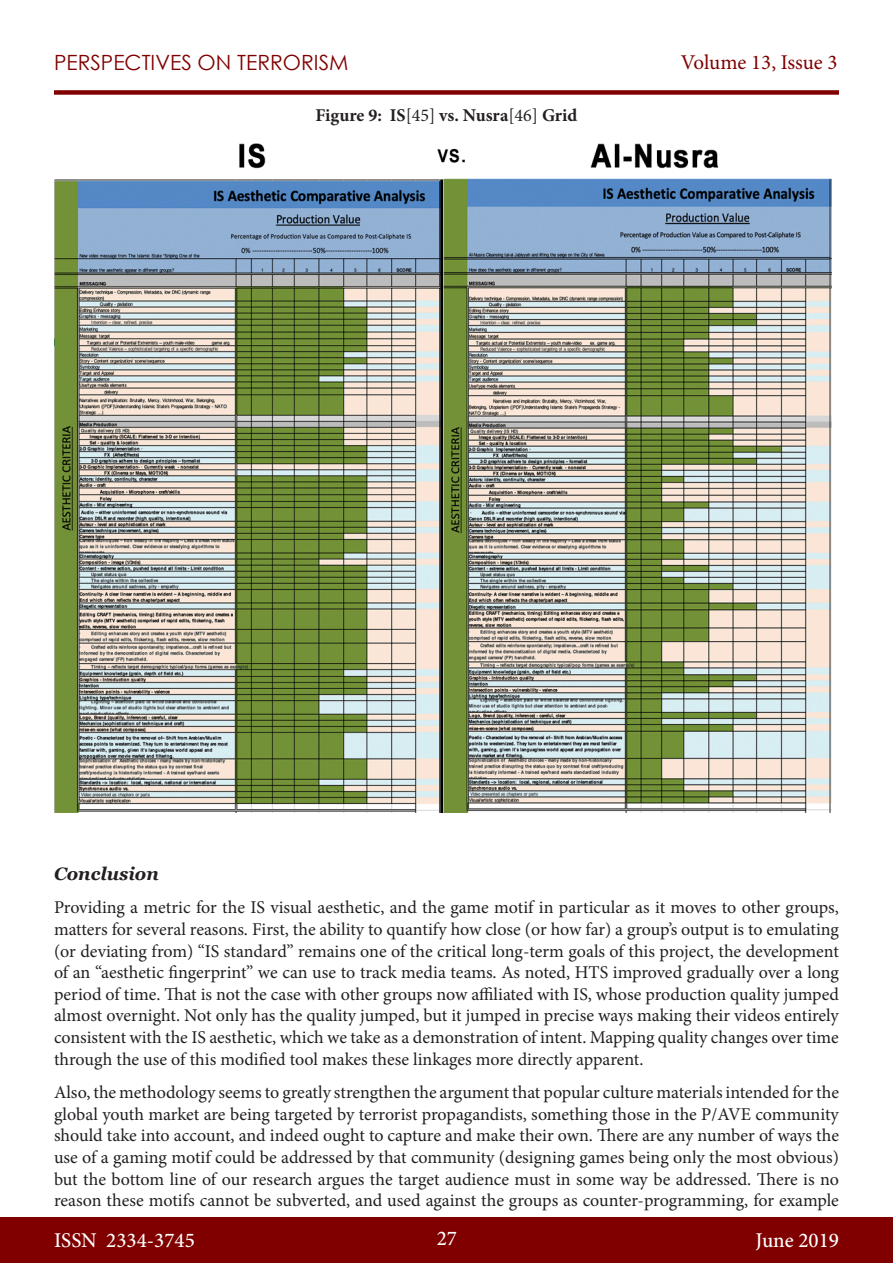
<style>
.page{position:relative;width:893px;height:1263px;background:#fff}
.page>*{position:absolute;margin:0;border:0;box-sizing:border-box;transform-origin:0 0}
.t1{font:500 21px "Minion Pro";color:#fff}
.t2{font:21px "Century Gothic";color:#800000}
.t3{font:21px "Minion Pro";letter-spacing:-.005em;color:#800000}
.t4{font:18px/21.6px "Minion Pro";color:#231f20;text-align:justify}
.t5{font:700 18px "Minion Pro";color:#231f20}
.t6{font:italic 700 18px "Georgia";color:#231f20}
.s1{font-weight:400}
</style>
<div class="page">
<div style="left:0;top:1217px;width:893px;height:46px;background:#800000"></div>
<div style="left:54px;top:90px;width:785px;height:5px;background:#800000"></div>
<img style="left:54px;top:143px;width:778px;height:669px">
<p class="t2" style="left:54px;top:47px;width:296px">PERSPECTIVES ON TERRORISM</p>
<p class="t3" style="left:681px;top:48px;width:158px">Volume 13, Issue 3</p>
<p class="t5" style="left:315px;top:103px;width:263px">Figure 9: IS<span class="s1">[45]</span> vs. Nusra<span class="s1">[46]</span> Grid</p>
<p class="t6" style="left:54px;top:862px;width:106px">Conclusion</p>
<p class="t4" style="left:54px;top:897px;width:786px">Providing a metric for the IS visual aesthetic, and the game motif in particular as it moves to other groups, matters for several reasons. First, the ability to quantify how close (or how far) a group’s output is to emulating (or deviating from) “IS standard” remains one of the critical long-term goals of this project, the development of an “aesthetic fingerprint” we can use to track media teams. As noted, HTS improved gradually over a long period of time. That is not the case with other groups now affiliated with IS, whose production quality jumped almost overnight. Not only has the quality jumped, but it jumped in precise ways making their videos entirely consistent with the IS aesthetic, which we take as a demonstration of intent. Mapping quality changes over time through the use of this modified tool makes these linkages more directly apparent.</p>
<p class="t4" style="left:54px;top:1082px;width:787px">Also, the methodology seems to greatly strengthen the argument that popular culture materials intended for the global youth market are being targeted by terrorist propagandists, something those in the P/AVE community should take into account, and indeed ought to capture and make their own. There are any number of ways the use of a gaming motif could be addressed by that community (designing games being only the most obvious) but the bottom line of our research argues the target audience must in some way be addressed. There is no reason these motifs cannot be subverted, and used against the groups as counter-programming, for example</p>
<p class="t1" style="left:54px;top:1226px;width:142px">ISSN 2334-3745</p>
<p class="t1" style="left:437px;top:1224px;width:22px">27</p>
<p class="t1" style="left:756px;top:1226px;width:85px">June 2019</p>
</div>
